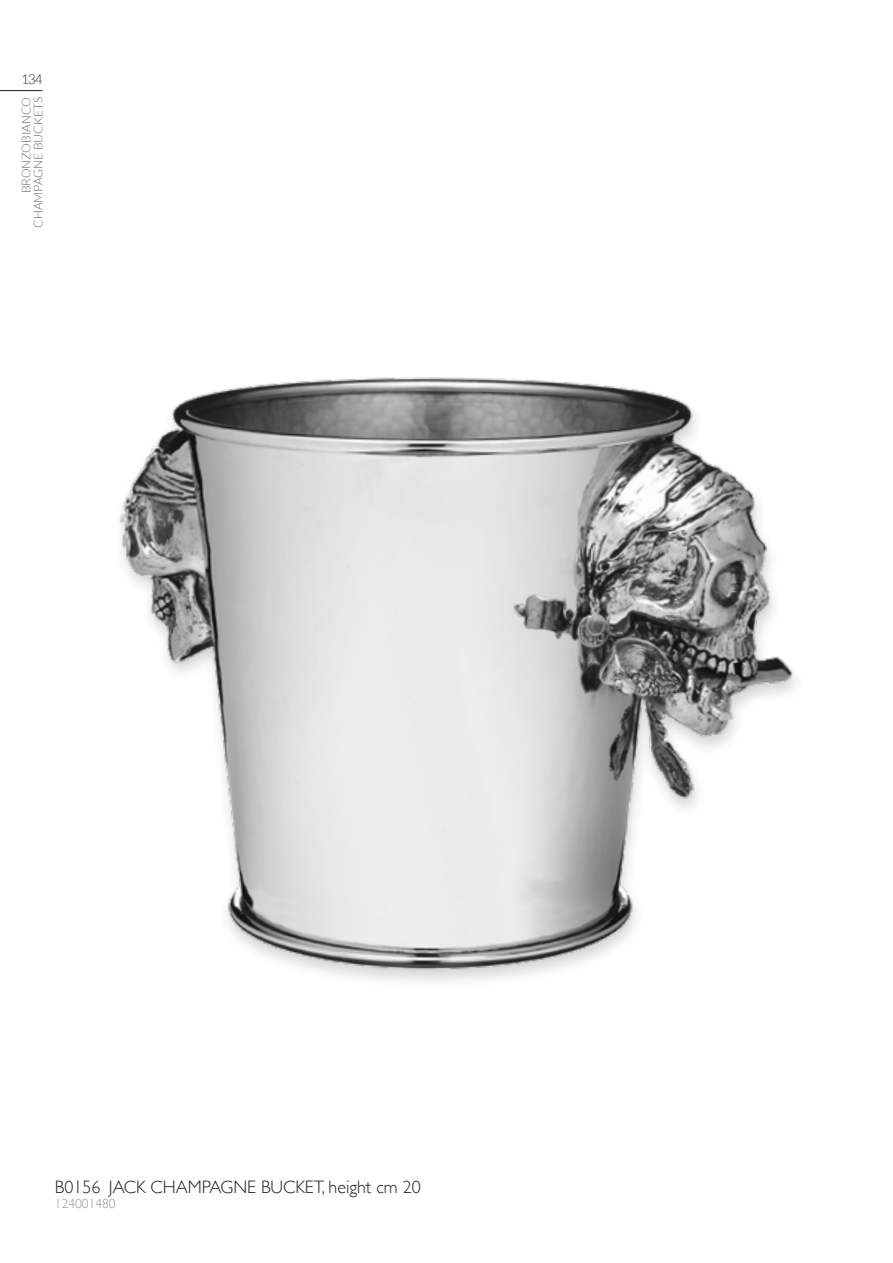
<style>
.page{position:relative;width:893px;height:1263px;background:#fff}
.page>*{position:absolute;margin:0;border:0;box-sizing:border-box;transform-origin:0 0}
.t1{font:300 18px "Gill Sans";color:#231f20}
.t2{font:300 13.5px "Gill Sans";color:#939598}
.t3{font:300 13.5px "Lato";color:#231f20}
.t4{font:300 12px/12px "Lato";color:#231f20;text-align:right}
</style>
<div class="page">
<hr style="left:0;top:90px;width:43px;height:1px;background:#231f20">
<img style="left:119px;top:377px;width:676px;height:604px">
<p class="t3" style="left:21px;top:72px;width:23px">134</p>
<p class="t4" style="left:20px;top:228px;width:132px;rotate:-90deg">BRONZOBIANCO<br>CHAMPAGNE BUCKETS</p>
<p class="t1" style="left:55px;top:1172px;width:367px">B0156 JACK CHAMPAGNE BUCKET, height cm 20</p>
<p class="t2" style="left:55px;top:1193px;width:62px">124001480</p>
</div>
